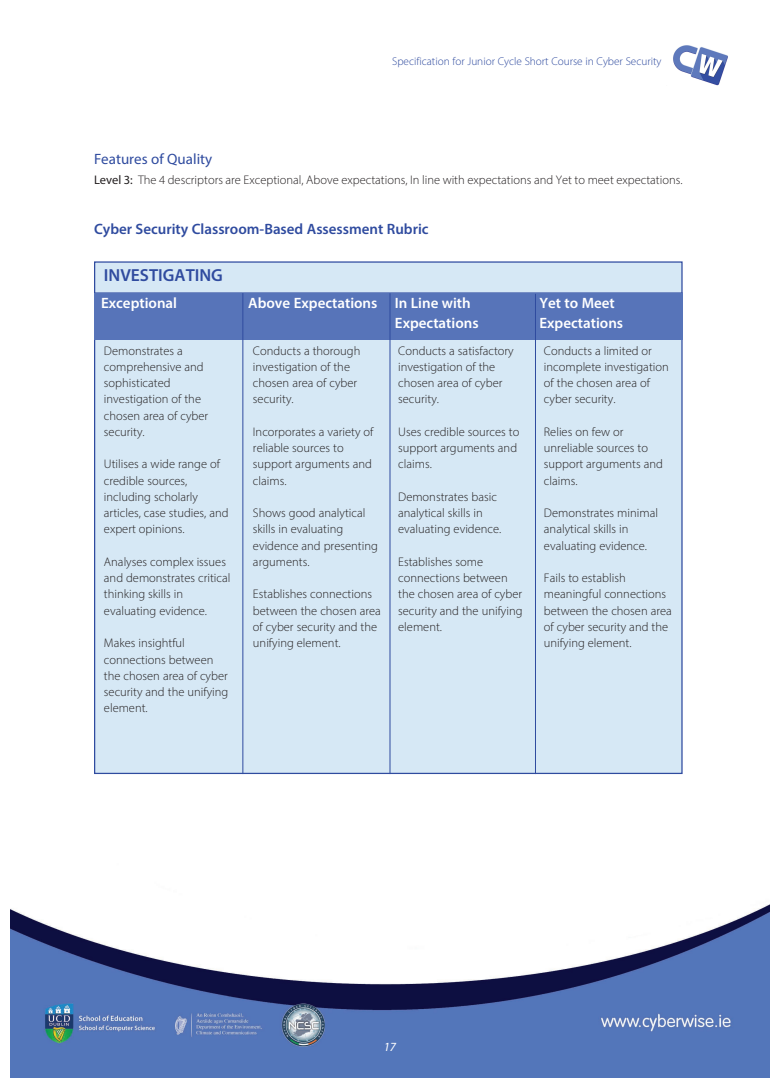
<style>
.page{position:relative;width:780px;height:1088px;background:#fff}
.page>*{position:absolute;margin:0;border:0;box-sizing:border-box;transform-origin:0 0}
.t1{font:600 17.5px "Myriad Pro";color:#2f4b9f}
.t2{font:600 15px/20px "Myriad Pro";color:#fff}
.t3{font:600 15px "Myriad Pro";color:#2f4b9f}
.t4{font:15px "Myriad Pro";color:#2f4b9f}
.t5{font:300 12.5px/16.2px "Myriad Pro";color:#231f20}
.t6{font:italic 12.5px "Myriad Pro";color:#fff}
.t7{font:300 11.25px "Myriad Pro";color:#2f4b9f}
.s1{font-weight:400}
</style>
<div class="page">
<img style="left:11px;top:85px;width:758px;height:992px">
<img style="left:673px;top:45px;width:55px;height:40px">
<div style="left:95px;top:263px;width:586px;height:510px;background:#d6e8f5"></div>
<hr style="left:94px;top:292px;width:588px;height:2px;background:#2f4b9f">
<div style="left:94px;top:293px;width:588px;height:46px;background:#5774b9"></div>
<hr style="left:242px;top:293px;width:1px;height:481px;background:#2f4b9f">
<hr style="left:389px;top:293px;width:1px;height:481px;background:#2f4b9f">
<hr style="left:535px;top:294px;width:1px;height:480px;background:#2f4b9f">
<p class="t7" style="left:392px;top:57px;width:271px">Specification for Junior Cycle Short Course in Cyber Security</p>
<p class="t4" style="left:94px;top:153px;width:120px">Features of Quality</p>
<p class="t5" style="left:94px;top:172px;width:590px"><span class="s1">Level 3:</span> The 4 descriptors are Exceptional, Above expectations, In line with expectations and Yet to meet expectations.</p>
<p class="t3" style="left:94px;top:223px;width:336px">Cyber Security Classroom-Based Assessment Rubric</p>
<h1 class="t1" style="left:104px;top:268px;width:120px">INVESTIGATING</h1>
<p class="t2" style="left:101px;top:294px;width:78px">Exceptional</p>
<p class="t2" style="left:395px;top:294px;width:85px;text-indent:-147px">Above Expectations In Line with<br>Expectations</p>
<p class="t2" style="left:539px;top:294px;width:85px">Yet to Meet<br>Expectations</p>
<p class="t5" style="left:253px;top:343px;width:109px">Conducts a thorough investigation of the chosen area of cyber security.</p>
<p class="t5" style="left:253px;top:425px;width:122px">Incorporates a variety of reliable sources to support arguments and claims.</p>
<p class="t5" style="left:253px;top:506px;width:126px">Shows good analytical skills in evaluating evidence and presenting arguments.</p>
<p class="t5" style="left:253px;top:587px;width:129px">Establishes connections between the chosen area of cyber security and the unifying element.</p>
<p class="t5" style="left:398px;top:343px;width:117px">Conducts a satisfactory investigation of the chosen area of cyber security.</p>
<p class="t5" style="left:398px;top:425px;width:123px">Uses credible sources to support arguments and claims.</p>
<p class="t5" style="left:398px;top:490px;width:105px">Demonstrates basic analytical skills in evaluating evidence.</p>
<p class="t5" style="left:398px;top:555px;width:126px">Establishes some connections between the chosen area of cyber security and the unifying element.</p>
<p class="t5" style="left:544px;top:343px;width:126px">Conducts a limited or incomplete investigation of the chosen area of cyber security.</p>
<p class="t5" style="left:544px;top:425px;width:120px">Relies on few or unreliable sources to support arguments and claims.</p>
<p class="t5" style="left:544px;top:506px;width:115px">Demonstrates minimal analytical skills in evaluating evidence.</p>
<p class="t5" style="left:544px;top:571px;width:129px">Fails to establish meaningful connections between the chosen area of cyber security and the unifying element.</p>
<p class="t5" style="left:104px;top:343px;width:106px">Demonstrates a comprehensive and sophisticated investigation of the chosen area of cyber security.</p>
<p class="t5" style="left:104px;top:457px;width:126px">Utilises a wide range of credible sources, including scholarly articles, case studies, and expert opinions.</p>
<p class="t5" style="left:104px;top:555px;width:128px">Analyses complex issues and demonstrates critical thinking skills in evaluating evidence.</p>
<p class="t5" style="left:104px;top:636px;width:126px">Makes insightful connections between the chosen area of cyber security and the unifying element.</p>
<p class="t6" style="left:384px;top:1039px;width:14px">17</p>
</div>
